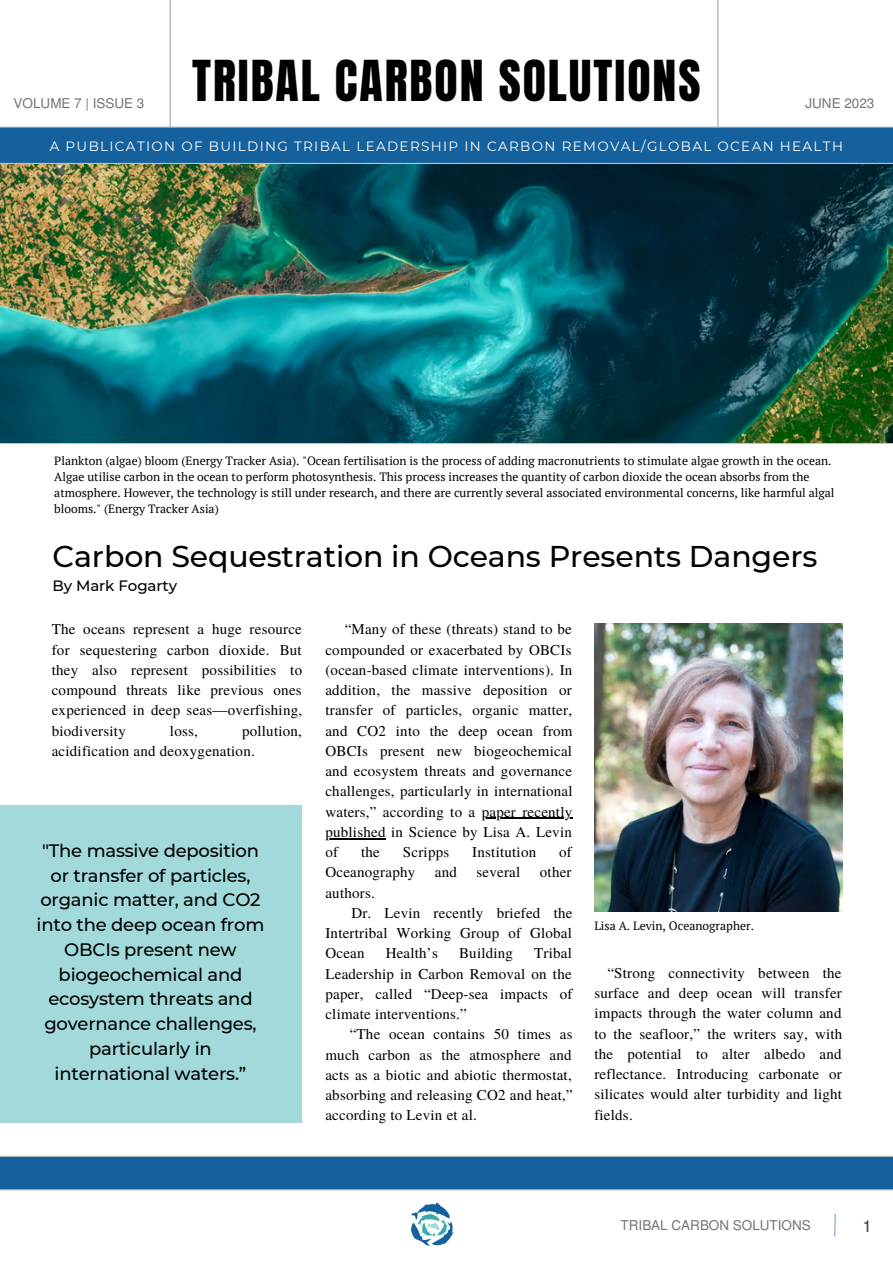
<style>
.page{position:relative;width:893px;height:1264px;background:#fff}
.page>*{position:absolute;margin:0;border:0;box-sizing:border-box;transform-origin:0 0}
.t1{font:48px "Anton";letter-spacing:.04em;color:#000}
.t2{font:500 30px "Montserrat";letter-spacing:-.005em;color:#000}
.t3{font:500 18px/24.8px "Montserrat";letter-spacing:-.01em;color:#000;text-align:center}
.t4{font:16.5px "Mukti";color:#3b3939}
.t5{font:15px/20.2px "Te X Gyre Termes";letter-spacing:.015em;color:#000;text-align:justify}
.t6{font:500 15px "Montserrat";letter-spacing:-.005em;color:#000}
.t7{font:13.5px "Montserrat";letter-spacing:.1em;color:#fff}
.t8{font:13.5px "Mukti";color:#737373}
.t9{font:12px/16px "PT Serif";color:#000}
</style>
<div class="page">
<hr style="left:170px;top:0;width:1px;height:127px;background:#a6a6a6">
<hr style="left:717px;top:0;width:1px;height:128px;background:#a6a6a6">
<div style="left:0;top:1156px;width:892px;height:33px;background:#14619d"></div>
<hr style="left:0;top:1189px;width:892px;height:1px;background:#c1c2bd">
<hr style="left:0;top:443px;width:892px;height:1px;background:#c1c2bd">
<div style="left:0;top:127px;width:892px;height:40px;background:#14619d"></div>
<img style="left:411px;top:1202px;width:43px;height:44px">
<svg style="left:834px;top:1214px;width:2px;height:23px"></svg>
<hr style="left:0;top:163px;width:892px;height:1px;background:#c1c2bd">
<hr style="left:0;top:126px;width:892px;height:2px;background:#c1c2bd">
<hr style="left:0;top:1155px;width:892px;height:1px;background:#c1c2bd">
<div style="left:0;top:804px;width:302px;height:318px;background:#a2dadb"></div>
<img style="left:0;top:164px;width:892px;height:279px">
<img style="left:594px;top:623px;width:248px;height:288px">
<hr style="left:481px;top:817px;width:91px;height:1px;background:#000">
<hr style="left:325px;top:838px;width:60px;height:1px;background:#000">
<p class="t1" style="left:192px;top:47px;width:509px">TRIBAL CARBON SOLUTIONS</p>
<p class="t8" style="left:14px;top:94px;width:132px">VOLUME 7 | ISSUE 3</p>
<p class="t8" style="left:805px;top:94px;width:70px">JUNE 2023</p>
<p class="t7" style="left:50px;top:138px;width:794px">A PUBLICATION OF BUILDING TRIBAL LEADERSHIP IN CARBON REMOVAL/GLOBAL OCEAN HEALTH</p>
<p class="t9" style="left:54px;top:452px;width:781px">Plankton (algae) bloom (Energy Tracker Asia). "Ocean fertilisation is the process of adding macronutrients to stimulate algae growth in the ocean.<br>Algae utilise carbon in the ocean to perform photosynthesis. This process increases the quantity of carbon dioxide the ocean absorbs from the atmosphere. However, the technology is still under research, and there are currently several associated environmental concerns, like harmful algal blooms." (Energy Tracker Asia)</p>
<p class="t2" style="left:53px;top:537px;width:766px">Carbon Sequestration in Oceans Presents Dangers</p>
<p class="t6" style="left:53px;top:577px;width:126px">By Mark Fogarty</p>
<p class="t5" style="left:52px;top:618px;width:252px">The oceans represent a huge resource for sequestering carbon dioxide. But they also represent possibilities to compound threats like previous ones experienced in deep seas—overfishing, biodiversity</p>
<p class="t5" style="left:52px;top:719px;width:252px;text-indent:190px">pollution, acidification and deoxygenation.</p>
<p class="t5" style="left:170px;top:719px;width:29px">loss,</p>
<p class="t3" style="left:37px;top:838px;width:229px">"The massive deposition or transfer of particles, organic matter, and CO2 into the deep ocean from<br>OBCIs present new biogeochemical and ecosystem threats and governance challenges, particularly in international waters.”</p>
<p class="t5" style="left:325px;top:618px;width:249px;text-indent:19px">“Many of these (threats) stand to be compounded or exacerbated by OBCIs (ocean-based climate interventions). In addition, the massive deposition or transfer of particles, organic matter, and CO2 into the deep ocean from OBCIs present new biogeochemical and ecosystem threats and governance challenges, particularly in international waters,” according to a paper recently published in Science by Lisa A. Levin of</p>
<p class="t5" style="left:361px;top:841px;width:20px">the</p>
<p class="t5" style="left:403px;top:841px;width:48px">Scripps</p>
<p class="t5" style="left:472px;top:841px;width:65px">Institution</p>
<p class="t5" style="left:559px;top:841px;width:14px">of</p>
<p class="t5" style="left:325px;top:861px;width:91px">Oceanography</p>
<p class="t5" style="left:435px;top:861px;width:24px">and</p>
<p class="t5" style="left:476px;top:861px;width:45px">several</p>
<p class="t5" style="left:540px;top:861px;width:33px">other</p>
<p class="t5" style="left:325px;top:881px;width:51px">authors.</p>
<p class="t5" style="left:325px;top:901px;width:248px;text-indent:26px">Dr. Levin recently briefed the Intertribal Working Group of Global Ocean</p>
<p class="t5" style="left:325px;top:942px;width:249px;text-indent:209px">Tribal Leadership in Carbon Removal on the paper, called “Deep-sea impacts of climate interventions.”</p>
<p class="t5" style="left:325px;top:1023px;width:249px;text-indent:24px">“The ocean contains 50 times as much carbon as the atmosphere and acts as a biotic and abiotic thermostat, absorbing and releasing CO2 and heat,” according to Levin et al.</p>
<p class="t5" style="left:385px;top:942px;width:54px">Health’s</p>
<p class="t5" style="left:459px;top:942px;width:56px">Building</p>
<p class="t9" style="left:594px;top:917px;width:161px">Lisa A. Levin, Oceanographer.</p>
<p class="t5" style="left:594px;top:961px;width:249px;text-indent:13px">“Strong connectivity between the surface and deep ocean will transfer impacts through the water column and to the seafloor,” the writers say, with the potential to alter albedo and reflectance. Introducing carbonate or silicates would alter turbidity and light fields.</p>
<p class="t8" style="left:620px;top:1215px;width:192px">TRIBAL CARBON SOLUTIONS</p>
<p class="t4" style="left:863px;top:1214px;width:9px">1</p>
</div>
